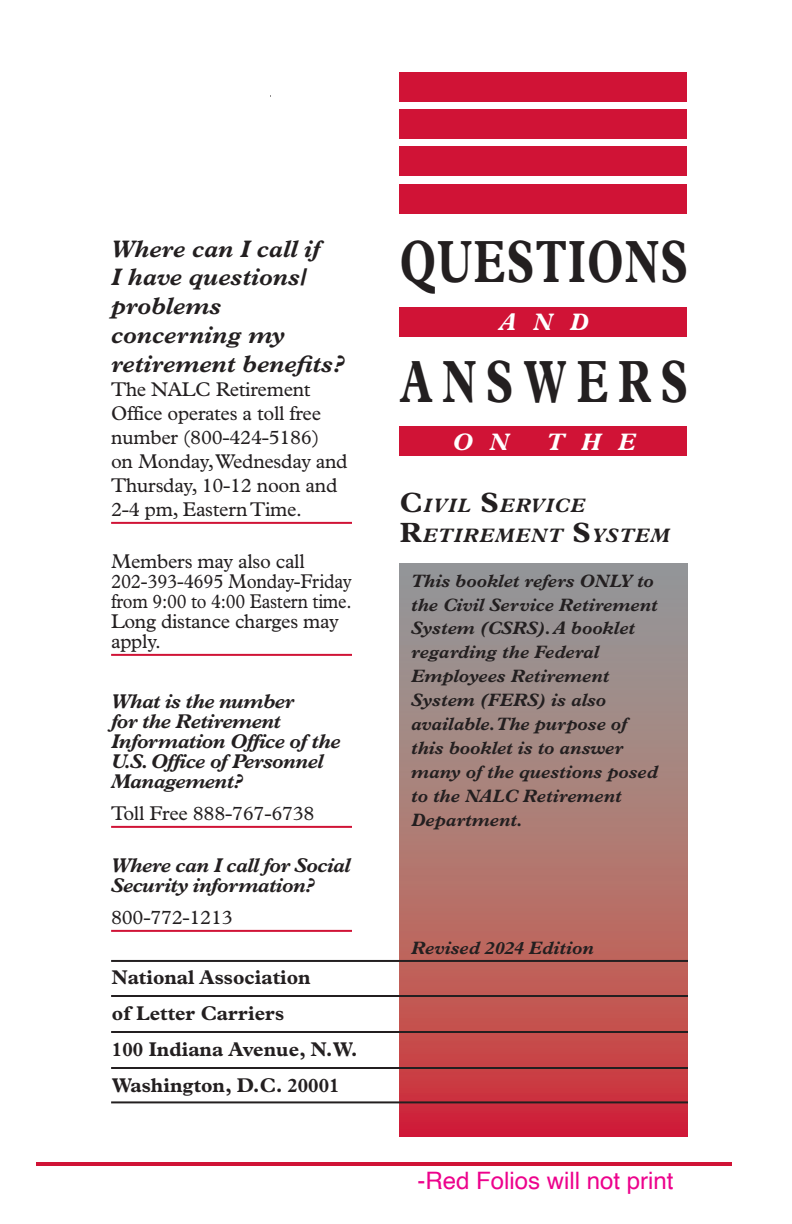
<style>
.page{position:relative;width:792px;height:1224px;background:#fff}
.page>*{position:absolute;margin:0;border:0;box-sizing:border-box;transform-origin:0 0}
.t1{font:700 60px "Plantin Std";letter-spacing:.04em;color:#231f20;scale:.7 1}
.t2{font:700 60px "Plantin Std";letter-spacing:.235em;color:#231f20;scale:.7 1}
.t3{font:italic 700 24px/28.8px "Plantin Std";color:#231f20}
.t4{font:24px "Helvetica";color:#ed028c}
.t5{font:italic 700 24px "Plantin Std";letter-spacing:.7em;color:#fff}
.t6{font:20px/24px "Plantin Std";letter-spacing:-.015em;color:#231f20}
.t7{font:italic 700 20px/20px "Plantin Std";letter-spacing:-.025em;color:#231f20}
.t8{font:700 20px/36px "Plantin Std";color:#231f20}
.t9{font:italic 700 19.6px/30px "Plantin Std";letter-spacing:.055em;color:#231f20}
.t10{font:italic 700 18px/24px "Plantin Std";color:#231f20}
.s1{font-style:normal;font-size:28px}
</style>
<div class="page">
<svg style="left:399px;top:564px;width:289px;height:573px;background:#b0706e"></svg>
<div style="left:399px;top:307px;width:288px;height:30px;background:#d01336"></div>
<div style="left:399px;top:426px;width:288px;height:30px;background:#d01336"></div>
<div style="left:399px;top:72px;width:288px;height:30px;background:#d01336"></div>
<div style="left:399px;top:109px;width:288px;height:30px;background:#d01336"></div>
<div style="left:399px;top:146px;width:288px;height:30px;background:#d01336"></div>
<div style="left:399px;top:184px;width:288px;height:30px;background:#d01336"></div>
<hr style="left:111px;top:960px;width:577px;height:2px;background:#231f20">
<hr style="left:111px;top:995px;width:577px;height:2px;background:#231f20">
<hr style="left:111px;top:1031px;width:577px;height:2px;background:#231f20">
<hr style="left:111px;top:1067px;width:577px;height:2px;background:#231f20">
<hr style="left:111px;top:1101px;width:577px;height:2px;background:#231f20">
<hr style="left:111px;top:522px;width:241px;height:2px;background:#d01336">
<hr style="left:111px;top:654px;width:241px;height:2px;background:#d01336">
<hr style="left:111px;top:826px;width:241px;height:2px;background:#d01336">
<hr style="left:111px;top:930px;width:241px;height:2px;background:#d01336">
<hr style="left:36px;top:1162px;width:696px;height:4px;background:#d01336">
<p class="t3" style="left:111px;top:234px;width:236px">Where can I call if<br>I have questions/ problems concerning my retirement benefits?</p>
<p class="t6" style="left:111px;top:377px;width:238px">The NALC Retirement<br>Office operates a toll free number (800-424-5186)<br>on Monday, Wednesday and<br>Thursday, 10-12 noon and<br>2-4 pm, Eastern Time.</p>
<p class="t6" style="left:111px;top:551px;width:242px;line-height:20px">Members may also call<br>202-393-4695 Monday-Friday from 9:00 to 4:00 Eastern time.<br>Long distance charges may apply.</p>
<p class="t7" style="left:111px;top:691px;width:231px">What is the number<br>for the Retirement<br>Information Office of the<br>U.S. Office of Personnel<br>Management?</p>
<p class="t6" style="left:111px;top:801px;width:205px">Toll Free 888-767-6738</p>
<p class="t7" style="left:111px;top:855px;width:241px">Where can I call for Social<br>Security information?</p>
<p class="t6" style="left:111px;top:905px;width:123px">800-772-1213</p>
<p class="t8" style="left:112px;top:959px;width:247px">National Association<br>of Letter Carriers<br>100 Indiana Avenue, N.W.<br>Washington, D.C. 20001</p>
<h1 class="t1" style="left:400px;top:226px;width:413px">QUESTIONS</h1>
<p class="t5" style="left:499px;top:307px;width:91px">AND</p>
<h1 class="t2" style="left:400px;top:346px;width:413px">ANSWERS</h1>
<p class="t5" style="left:452px;top:427px;width:58px">O N</p>
<p class="t5" style="left:547px;top:427px;width:91px">THE</p>
<p class="t9" style="left:400px;top:490px;width:271px"><span class="s1">C</span>IVIL <span class="s1">S</span>ERVICE<br><span class="s1">R</span>ETIREMENT <span class="s1">S</span>YSTEM</p>
<p class="t10" style="left:411px;top:568px;width:248px">This booklet refers ONLY to the Civil Service Retirement<br>System (CSRS). A booklet regarding the Federal<br>Employees Retirement<br>System (FERS) is also available. The purpose of this booklet is to answer many of the questions posed to the NALC Retirement<br>Department.</p>
<p class="t10" style="left:411px;top:936px;width:184px">Revised 2024 Edition</p>
<p class="t4" style="left:417px;top:1162px;width:258px">-Red Folios will not print</p>
</div>
